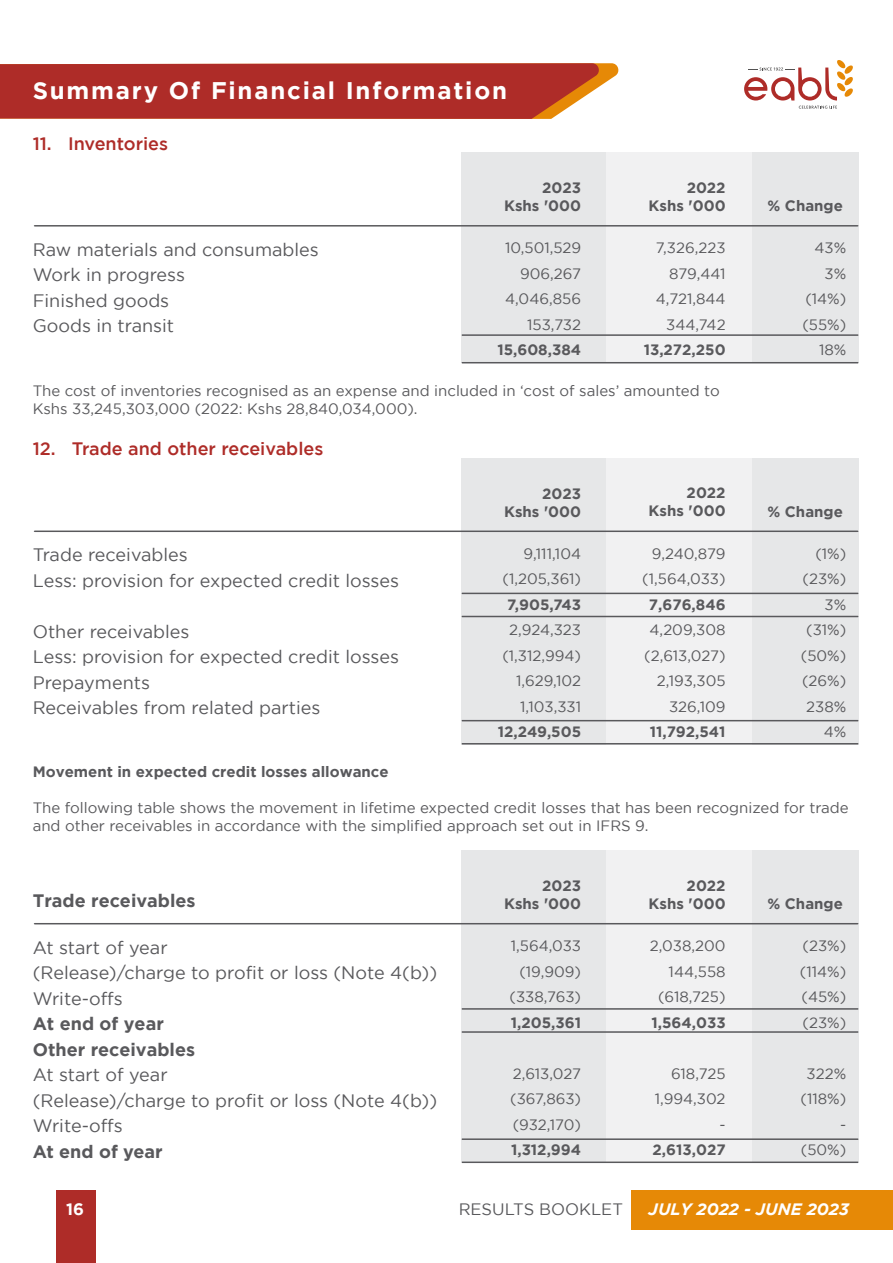
<style>
.page{position:relative;width:893px;height:1263px;background:#fff}
.page>*{position:absolute;margin:0;border:0;box-sizing:border-box;transform-origin:0 0}
.t1{font:700 24px "Gotham";letter-spacing:.075em;color:#fff}
.t2{font:18px/25.5px "Gotham";color:#59595c}
.t3{font:700 18px/25.5px "Gotham";color:#59595c}
.t4{font:500 18px "Gotham";color:#ae2c28}
.t5{font:italic 700 16.5px "Gotham";color:#fff}
.t6{font:16.5px "Gotham";color:#59595c}
.t7{font:700 16.5px "Gotham";color:#fff}
.t8{font:15px/25.5px "Gotham";color:#59595c;text-align:right}
.t9{font:700 15px/18px "Gotham";color:#59595c;text-align:right}
</style>
<div class="page">
<div style="left:462px;top:152px;width:145px;height:211px;background:#e6e7e8"></div>
<div style="left:607px;top:152px;width:145px;height:211px;background:#f1f1f2"></div>
<div style="left:752px;top:152px;width:106px;height:211px;background:#e6e7e8"></div>
<hr style="left:462px;top:334px;width:396px;height:2px;background:#59595c">
<hr style="left:462px;top:362px;width:396px;height:1px;background:#59595c">
<svg style="left:34px;top:225px;width:824px;height:2px;background:#7f7f81"></svg>
<svg style="left:744px;top:60px;width:109px;height:49px"></svg>
<svg style="left:0;top:63px;width:619px;height:56px;background:#b43b32"></svg>
<div style="left:462px;top:458px;width:145px;height:286px;background:#e6e7e8"></div>
<div style="left:607px;top:458px;width:145px;height:286px;background:#f1f1f2"></div>
<div style="left:752px;top:458px;width:106px;height:286px;background:#e6e7e8"></div>
<hr style="left:462px;top:593px;width:396px;height:1px;background:#59595c">
<hr style="left:462px;top:616px;width:396px;height:1px;background:#59595c">
<hr style="left:462px;top:720px;width:396px;height:1px;background:#59595c">
<hr style="left:462px;top:743px;width:396px;height:1px;background:#59595c">
<svg style="left:34px;top:530px;width:824px;height:2px;background:#838385"></svg>
<div style="left:462px;top:850px;width:145px;height:311px;background:#e6e7e8"></div>
<div style="left:607px;top:850px;width:145px;height:311px;background:#f1f1f2"></div>
<div style="left:752px;top:850px;width:106px;height:311px;background:#e6e7e8"></div>
<hr style="left:462px;top:1008px;width:396px;height:2px;background:#59595c">
<hr style="left:462px;top:1031px;width:396px;height:2px;background:#59595c">
<hr style="left:462px;top:1138px;width:396px;height:2px;background:#59595c">
<hr style="left:462px;top:1161px;width:396px;height:2px;background:#59595c">
<svg style="left:34px;top:923px;width:824px;height:1px"></svg>
<div style="left:56px;top:1190px;width:40px;height:73px;background:#ae2c28"></div>
<div style="left:632px;top:1190px;width:261px;height:39px;background:#e68906"></div>
<h1 class="t1" style="left:33px;top:77px;width:476px">Summary Of Financial Information</h1>
<p class="t4" style="left:33px;top:133px;width:137px">11. Inventories</p>
<p class="t2" style="left:33px;top:236px;width:288px">Raw materials and consumables<br>Work in progress<br>Finished goods<br>Goods in transit</p>
<p class="t9" style="left:504px;top:178px;width:78px">2023<br>Kshs '000</p>
<p class="t8" style="left:505px;top:235px;width:78px">10,501,529<br>906,267<br>4,046,856<br>153,732</p>
<p class="t9" style="left:497px;top:341px;width:85px">15,608,384</p>
<p class="t9" style="left:649px;top:178px;width:78px">2022<br>Kshs '000</p>
<p class="t8" style="left:656px;top:235px;width:71px">7,326,223<br>879,441<br>4,721,844<br>344,742</p>
<p class="t9" style="left:644px;top:341px;width:83px">13,272,250</p>
<p class="t8" style="left:33px;top:382px;width:688px;line-height:18px;text-align:left">The cost of inventories recognised as an expense and included in ‘cost of sales’ amounted to<br>Kshs 33,245,303,000 (2022: Kshs 28,840,034,000).</p>
<p class="t4" style="left:33px;top:438px;width:292px">12. Trade and other receivables</p>
<p class="t2" style="left:33px;top:542px;width:368px">Trade receivables<br>Less: provision for expected credit losses</p>
<p class="t2" style="left:33px;top:618px;width:368px">Other receivables<br>Less: provision for expected credit losses<br>Prepayments<br>Receivables from related parties</p>
<p class="t9" style="left:504px;top:484px;width:78px">2023<br>Kshs '000</p>
<p class="t8" style="left:502px;top:541px;width:80px">9,111,104 (1,205,361)</p>
<p class="t9" style="left:507px;top:595px;width:76px">7,905,743</p>
<p class="t8" style="left:502px;top:617px;width:80px">2,924,323 (1,312,994)<br>1,629,102<br>1,103,331</p>
<p class="t9" style="left:498px;top:723px;width:85px">12,249,505</p>
<p class="t9" style="left:649px;top:484px;width:78px">2022<br>Kshs '000</p>
<p class="t8" style="left:642px;top:541px;width:85px">9,240,879 (1,564,033)</p>
<p class="t9" style="left:649px;top:595px;width:78px">7,676,846</p>
<p class="t8" style="left:644px;top:617px;width:83px">4,209,308 (2,613,027)<br>2,193,305<br>326,109</p>
<p class="t9" style="left:650px;top:723px;width:77px">11,792,541</p>
<p class="t9" style="left:767px;top:197px;width:77px">% Change</p>
<p class="t8" style="left:802px;top:235px;width:45px">43%<br>3% (14%) (55%)<br>18%</p>
<p class="t9" style="left:767px;top:502px;width:77px">% Change</p>
<p class="t8" style="left:801px;top:541px;width:47px">(1%) (23%)<br>3% (31%) (50%) (26%)<br>238%<br>4%</p>
<p class="t9" style="left:33px;top:763px;width:357px">Movement in expected credit losses allowance</p>
<p class="t8" style="left:33px;top:799px;width:817px;line-height:18px;text-align:left">The following table shows the movement in lifetime expected credit losses that has been recognized for trade and other receivables in accordance with the simplified approach set out in IFRS 9.</p>
<p class="t3" style="left:33px;top:887px;width:164px">Trade receivables</p>
<p class="t2" style="left:33px;top:934px;width:406px">At start of year<br>(Release)/charge to profit or loss (Note 4(b))<br>Write-offs</p>
<p class="t3" style="left:33px;top:1010px;width:164px">At end of year<br>Other receivables</p>
<p class="t2" style="left:33px;top:1062px;width:406px">At start of year<br>(Release)/charge to profit or loss (Note 4(b))<br>Write-offs</p>
<p class="t3" style="left:33px;top:1138px;width:132px">At end of year</p>
<p class="t9" style="left:504px;top:876px;width:78px">2023<br>Kshs '000</p>
<p class="t8" style="left:509px;top:933px;width:73px">1,564,033 (19,909) (338,763)</p>
<p class="t9" style="left:511px;top:1013px;width:72px">1,205,361</p>
<p class="t8" style="left:510px;top:1060px;width:72px;text-align:justify">2,613,027 (367,863) (932,170)</p>
<p class="t9" style="left:511px;top:1140px;width:72px">1,312,994</p>
<p class="t9" style="left:649px;top:876px;width:78px">2022<br>Kshs '000</p>
<p class="t8" style="left:650px;top:933px;width:77px">2,038,200<br>144,558 (618,725)</p>
<p class="t9" style="left:651px;top:1013px;width:76px">1,564,033</p>
<p class="t8" style="left:655px;top:1060px;width:72px">618,725<br>1,994,302 -</p>
<p class="t9" style="left:653px;top:1140px;width:75px">2,613,027</p>
<p class="t9" style="left:767px;top:894px;width:77px">% Change</p>
<p class="t8" style="left:800px;top:933px;width:48px;text-align:justify">(23%) (114%) (45%) (23%)</p>
<p class="t8" style="left:801px;top:1060px;width:47px">322% (118%) - (50%)</p>
<p class="t7" style="left:66px;top:1200px;width:19px">16</p>
<p class="t6" style="left:459px;top:1200px;width:166px">RESULTS BOOKLET</p>
<p class="t5" style="left:648px;top:1199px;width:202px">JULY 2022 - JUNE 2023</p>
</div>
